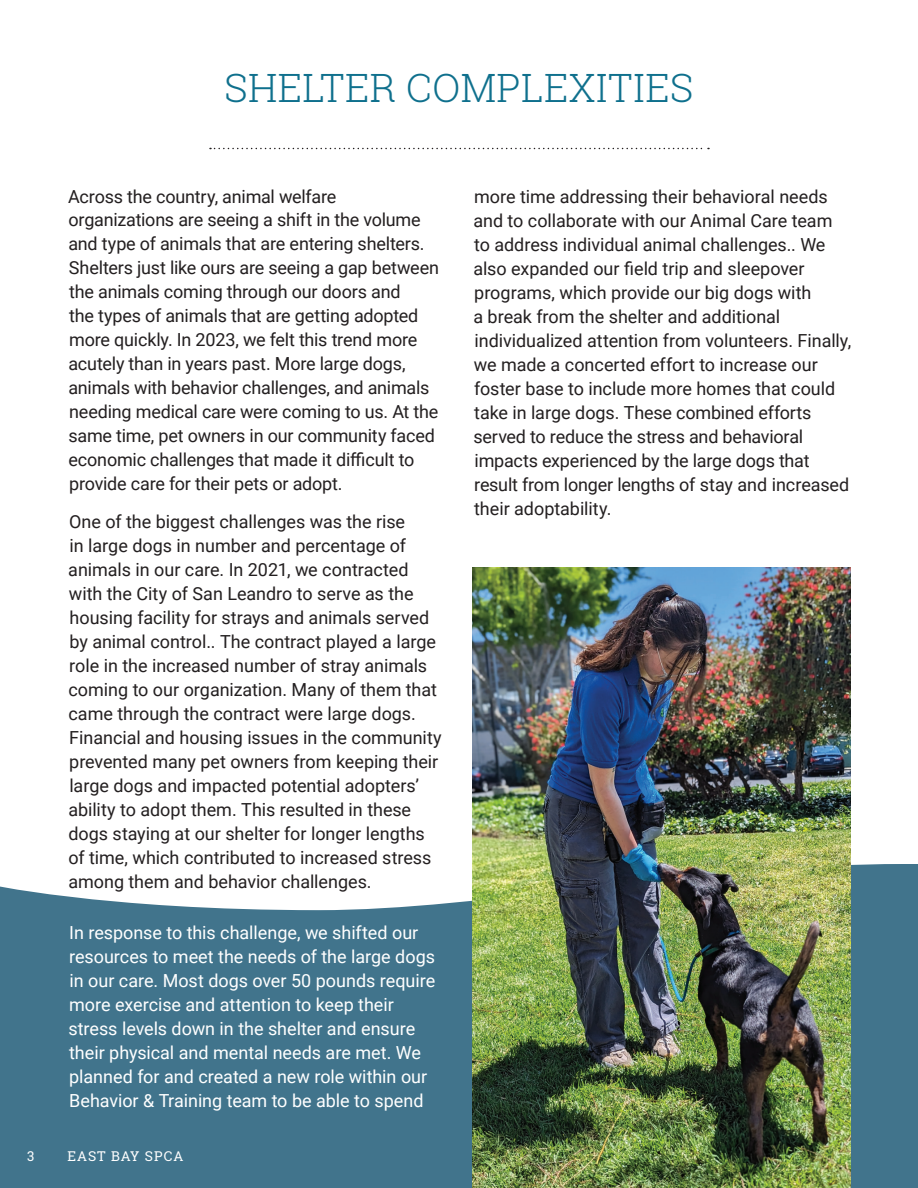
<style>
.page{position:relative;width:918px;height:1188px;background:#fff}
.page>*{position:absolute;margin:0;border:0;box-sizing:border-box;transform-origin:0 0}
.t1{font:300 39px "Roboto Slab";letter-spacing:.01em;color:#0f708d}
.t2{font:18px/24px "Roboto";letter-spacing:-.005em;color:#231f20}
.t3{font:18px/24px "Roboto";letter-spacing:-.005em;color:#fff}
.t4{font:13.5px "Roboto Slab";letter-spacing:.075em;color:#fff}
</style>
<div class="page">
<svg style="left:0;top:864px;width:902px;height:324px;background:#568398"></svg>
<div style="left:902px;top:864px;width:16px;height:324px;background:#41748c"></div>
<svg style="left:210px;top:148px;width:499px;height:1px"></svg>
<img style="left:472px;top:567px;width:378px;height:621px">
<h1 class="t1" style="left:225px;top:61px;width:471px">SHELTER COMPLEXITIES</h1>
<p class="t2" style="left:68px;top:183px;width:372px">Across the country, animal welfare organizations are seeing a shift in the volume and type of animals that are entering shelters.<br>Shelters just like ours are seeing a gap between the animals coming through our doors and<br>the types of animals that are getting adopted more quickly. In 2023, we felt this trend more acutely than in years past. More large dogs, animals with behavior challenges, and animals needing medical care were coming to us. At the same time, pet owners in our community faced economic challenges that made it difficult to provide care for their pets or adopt.</p>
<p class="t2" style="left:68px;top:509px;width:375px">One of the biggest challenges was the rise<br>in large dogs in number and percentage of animals in our care. In 2021, we contracted with the City of San Leandro to serve as the housing facility for strays and animals served by animal control.. The contract played a large role in the increased number of stray animals coming to our organization. Many of them that came through the contract were large dogs.<br>Financial and housing issues in the community prevented many pet owners from keeping their large dogs and impacted potential adopters’ ability to adopt them. This resulted in these dogs staying at our shelter for longer lengths of time, which contributed to increased stress among them and behavior challenges.</p>
<p class="t3" style="left:68px;top:920px;width:368px">In response to this challenge, we shifted our resources to meet the needs of the large dogs in our care. Most dogs over 50 pounds require more exercise and attention to keep their stress levels down in the shelter and ensure their physical and mental needs are met. We planned for and created a new role within our Behavior &amp; Training team to be able to spend</p>
<p class="t4" style="left:27px;top:1147px;width:9px">3</p>
<p class="t4" style="left:68px;top:1147px;width:117px">EAST BAY SPCA</p>
<p class="t2" style="left:473px;top:184px;width:379px">more time addressing their behavioral needs and to collaborate with our Animal Care team to address individual animal challenges.. We also expanded our field trip and sleepover programs, which provide our big dogs with<br>a break from the shelter and additional individualized attention from volunteers. Finally, we made a concerted effort to increase our foster base to include more homes that could take in large dogs. These combined efforts served to reduce the stress and behavioral impacts experienced by the large dogs that result from longer lengths of stay and increased their adoptability.</p>
</div>
